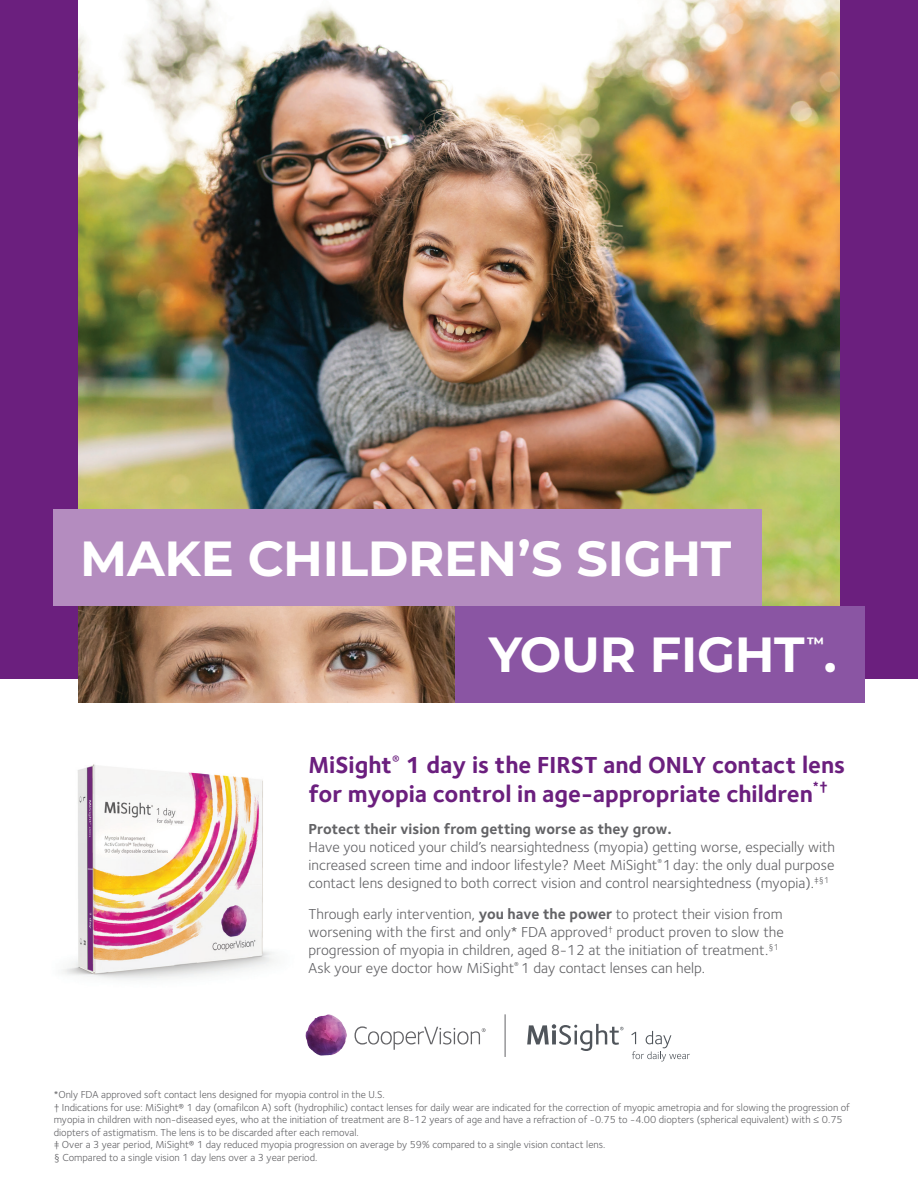
<style>
.page{position:relative;width:918px;height:1188px;background:#fff}
.page>*{position:absolute;margin:0;border:0;box-sizing:border-box;transform-origin:0 0}
.t1{font:700 49.35px "Montserrat";letter-spacing:-.005em;color:#fff}
.t2{font:700 24px "Foundry Sterling";color:#6b1f7e}
.t3{font:700 16.5px "Montserrat";color:#fff}
.t4{font:15px/18px "Foundry Sterling";color:#636366}
.t5{font:700 13.95px "Foundry Sterling";color:#6b1f7e}
.t6{font:10.5px/12.6px "Foundry Sterling";color:#636366}
.s1{font-weight:700}
</style>
<div class="page">
<img style="left:61px;top:764px;width:213px;height:216px">
<div style="left:0;top:0;width:918px;height:678px;background:#6b1f7e"></div>
<img style="left:79px;top:0;width:761px;height:606px">
<img style="left:79px;top:606px;width:377px;height:96px">
<div style="left:456px;top:606px;width:409px;height:96px;background:#8a55a3"></div>
<div style="left:54px;top:510px;width:708px;height:96px;background:#b48cbf"></div>
<svg style="left:527px;top:1024px;width:97px;height:27px"></svg>
<svg style="left:631px;top:1031px;width:59px;height:30px"></svg>
<hr style="left:505px;top:1014px;width:1px;height:43px;background:#636366">
<img style="left:305px;top:1014px;width:42px;height:42px">
<svg style="left:355px;top:1026px;width:131px;height:24px"></svg>
<p class="t1" style="left:80px;top:522px;width:653px">MAKE CHILDREN’S SIGHT</p>
<p class="t1" style="left:489px;top:619px;width:349px">YOUR FIGHT .</p>
<p class="t3" style="left:807px;top:631px;width:19px">™</p>
<p class="t2" style="left:309px;top:751px;width:538px">MiSight<sup>®</sup> 1 day is the FIRST and ONLY contact lens</p>
<p class="t2" style="left:309px;top:779px;width:506px">for myopia control in age-appropriate children</p>
<p class="t5" style="left:813px;top:778px;width:16px">*†</p>
<p class="t4" style="left:309px;top:820px;width:528px"><span class="s1">Protect their vision from getting worse as they grow.<br></span>Have you noticed your child’s nearsightedness (myopia) getting worse, especially with increased screen time and indoor lifestyle? Meet MiSight<sup>®</sup> 1 day: the only dual purpose contact lens designed to both correct vision and control nearsightedness (myopia).<sup>‡§1</sup></p>
<p class="t4" style="left:309px;top:905px;width:477px;text-align:justify">Through early intervention, <span class="s1">you have the power</span> to protect their vision from worsening with the first and only* FDA approved<sup>†</sup> product proven to slow the progression of myopia in children, aged 8-12 at the initiation of treatment.<sup>§1</sup></p>
<p class="t4" style="left:309px;top:959px;width:398px">Ask your eye doctor how MiSight<sup>®</sup> 1 day contact lenses can help.</p>
<p class="t6" style="left:54px;top:1088px;width:333px">*Only FDA approved soft contact lens designed for myopia control in the U.S.</p>
<p class="t6" style="left:54px;top:1101px;width:798px">† Indications for use: MiSight® 1 day (omafilcon A) soft (hydrophilic) contact lenses for daily wear are indicated for the correction of myopic ametropia and for slowing the progression of myopia in children with non-diseased eyes, who at the initiation of treatment are 8-12 years of age and have a refraction of -0.75 to -4.00 diopters (spherical equivalent) with ≤ 0.75 diopters of astigmatism. The lens is to be discarded after each removal.</p>
<p class="t6" style="left:54px;top:1139px;width:553px">‡ Over a 3 year period, MiSight® 1 day reduced myopia progression on average by 59% compared to a single vision contact lens.</p>
<p class="t6" style="left:54px;top:1151px;width:265px">§ Compared to a single vision 1 day lens over a 3 year period.</p>
</div>
